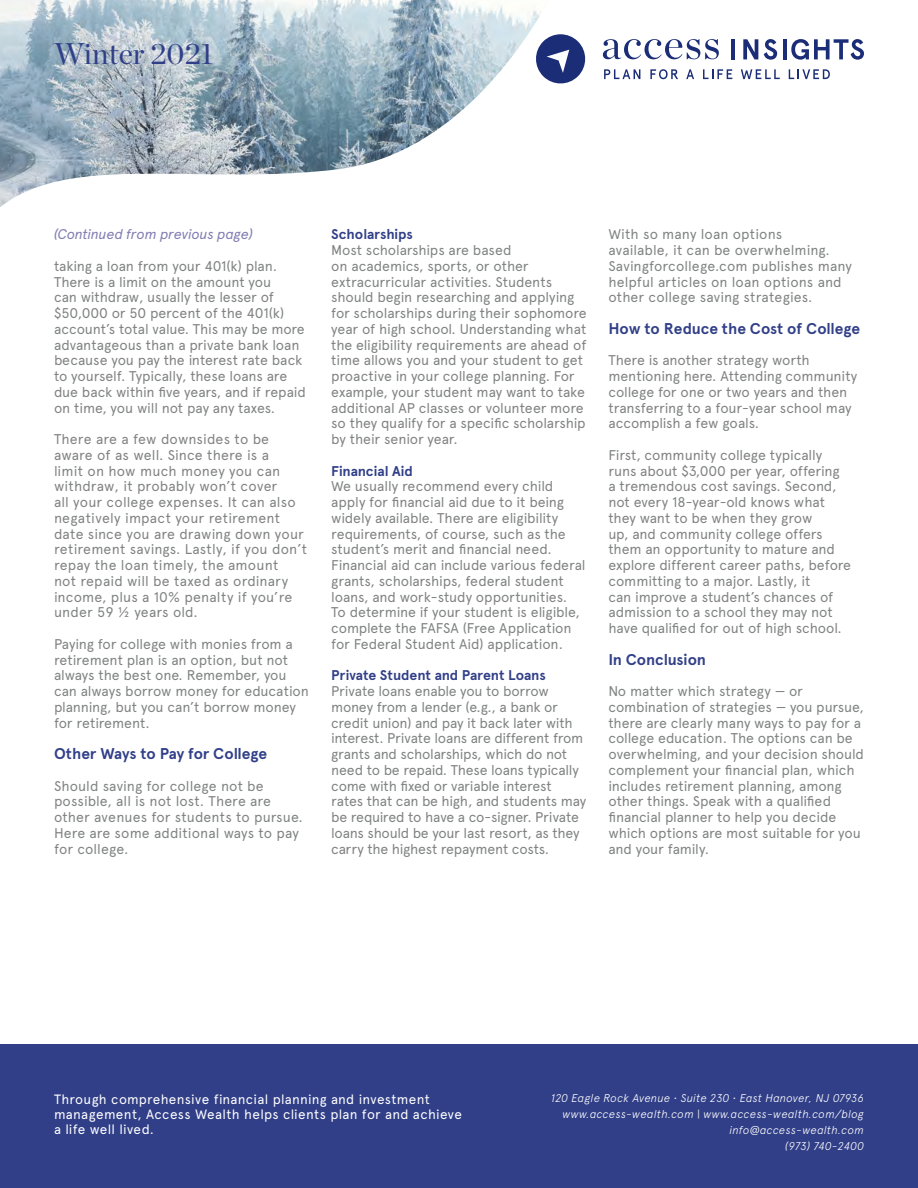
<style>
.page{position:relative;width:918px;height:1188px;background:#fff}
.page>*{position:absolute;margin:0;border:0;box-sizing:border-box;transform-origin:0 0}
.t1{font:30px "Chronicle Display";color:#313f88}
.t2{font:700 15.6px "Apercu Pro";letter-spacing:-.005em;color:#313f88}
.t3{font:14.1px/15.8px "Apercu Pro";letter-spacing:-.01em;color:#818383}
.t4{font:14.1px/15.8px "Apercu Pro";letter-spacing:.01em;color:#818383}
.t5{font:700 14.1px "Apercu Pro";letter-spacing:-.005em;color:#313f88}
.t6{font:italic 14.1px "Apercu Pro";letter-spacing:-.015em;color:#827eb3}
.t7{font:13.5px/15px "Apercu Pro";letter-spacing:.02em;color:#fff}
.t8{font:italic 300 11.25px/15.8px "Apercu Pro";letter-spacing:.025em;color:#fff;text-align:right}
</style>
<div class="page">
<div style="left:0;top:1044px;width:918px;height:144px;background:#313f88"></div>
<img style="left:0;top:0;width:542px;height:207px">
<svg style="left:603px;top:39px;width:116px;height:20px"></svg>
<hr style="left:731px;top:39px;width:4px;height:20px;background:#1b2d77">
<hr style="left:783px;top:39px;width:4px;height:20px;background:#1b2d77">
<svg style="left:764px;top:39px;width:13px;height:21px"></svg>
<svg style="left:743px;top:39px;width:15px;height:20px"></svg>
<svg style="left:791px;top:39px;width:73px;height:21px"></svg>
<svg style="left:604px;top:69px;width:36px;height:10px"></svg>
<svg style="left:650px;top:69px;width:28px;height:10px"></svg>
<svg style="left:686px;top:69px;width:8px;height:10px"></svg>
<svg style="left:703px;top:69px;width:29px;height:10px"></svg>
<svg style="left:741px;top:69px;width:39px;height:10px"></svg>
<svg style="left:789px;top:69px;width:41px;height:10px"></svg>
<svg style="left:534px;top:34px;width:52px;height:52px"></svg>
<h1 class="t1" style="left:54px;top:31px;width:161px">Winter 2021</h1>
<p class="t6" style="left:54px;top:224px;width:201px">(Continued from previous page)</p>
<p class="t3" style="left:54px;top:257px;width:253px">taking a loan from your 401(k) plan.<br>There is a limit on the amount you<br>can withdraw, usually the lesser of $50,000 or 50 percent of the 401(k) account’s total value. This may be more advantageous than a private bank loan because you pay the interest rate back to yourself. Typically, these loans are due back within five years, and if repaid on time, you will not pay any taxes.</p>
<p class="t4" style="left:54px;top:430px;width:255px">There are a few downsides to be aware of as well. Since there is a<br>limit on how much money you can withdraw, it probably won’t cover<br>all your college expenses. It can also negatively impact your retirement date since you are drawing down your retirement savings. Lastly, if you don’t repay the loan timely, the amount<br>not repaid will be taxed as ordinary income, plus a 10% penalty if you’re under 59 ½ years old.</p>
<p class="t3" style="left:54px;top:635px;width:257px">Paying for college with monies from a retirement plan is an option, but not always the best one. Remember, you can always borrow money for education planning, but you can’t borrow money for retirement.</p>
<p class="t2" style="left:54px;top:742px;width:215px">Other Ways to Pay for College</p>
<p class="t3" style="left:54px;top:777px;width:250px">Should saving for college not be possible, all is not lost. There are other avenues for students to pursue.<br>Here are some additional ways to pay for college.</p>
<p class="t5" style="left:331px;top:224px;width:83px">Scholarships</p>
<p class="t3" style="left:331px;top:241px;width:257px">Most scholarships are based<br>on academics, sports, or other extracurricular activities. Students should begin researching and applying for scholarships during their sophomore year of high school. Understanding what the eligibility requirements are ahead of time allows you and your student to get proactive in your college planning. For example, your student may want to take additional AP classes or volunteer more so they qualify for a specific scholarship by their senior year.</p>
<p class="t5" style="left:331px;top:460px;width:83px">Financial Aid</p>
<p class="t3" style="left:331px;top:478px;width:256px">We usually recommend every child apply for financial aid due to it being widely available. There are eligibility requirements, of course, such as the student’s merit and financial need.<br>Financial aid can include various federal grants, scholarships, federal student loans, and work-study opportunities.<br>To determine if your student is eligible, complete the FAFSA (Free Application for Federal Student Aid) application.</p>
<p class="t5" style="left:331px;top:665px;width:216px">Private Student and Parent Loans</p>
<p class="t3" style="left:331px;top:682px;width:257px">Private loans enable you to borrow money from a lender (e.g., a bank or credit union) and pay it back later with interest. Private loans are different from grants and scholarships, which do not need to be repaid. These loans typically come with fixed or variable interest rates that can be high, and students may be required to have a co-signer. Private loans should be your last resort, as they carry the highest repayment costs.</p>
<p class="t3" style="left:608px;top:226px;width:245px">With so many loan options<br>available, it can be overwhelming.<br>Savingforcollege.com publishes many helpful articles on loan options and other college saving strategies.</p>
<p class="t2" style="left:608px;top:317px;width:253px">How to Reduce the Cost of College</p>
<p class="t3" style="left:608px;top:352px;width:250px">There is another strategy worth mentioning here. Attending community college for one or two years and then transferring to a four-year school may accomplish a few goals.</p>
<p class="t3" style="left:608px;top:446px;width:244px">First, community college typically runs about $3,000 per year, offering<br>a tremendous cost savings. Second, not every 18-year-old knows what they want to be when they grow<br>up, and community college offers them an opportunity to mature and explore different career paths, before committing to a major. Lastly, it<br>can improve a student’s chances of admission to a school they may not have qualified for out of high school.</p>
<p class="t2" style="left:608px;top:648px;width:99px">In Conclusion</p>
<p class="t3" style="left:608px;top:682px;width:257px">No matter which strategy — or combination of strategies — you pursue, there are clearly many ways to pay for a college education. The options can be overwhelming, and your decision should complement your financial plan, which includes retirement planning, among other things. Speak with a qualified financial planner to help you decide which options are most suitable for you and your family.</p>
<p class="t7" style="left:54px;top:1091px;width:409px">Through comprehensive financial planning and investment management, Access Wealth helps clients plan for and achieve a life well lived.</p>
<p class="t8" style="left:552px;top:1090px;width:314px">120 Eagle Rock Avenue • Suite 230 • East Hanover, NJ 07936 www.access-wealth.com | www.access-wealth.com/blog info@access-wealth.com<br>(973) 740-2400</p>
</div>
